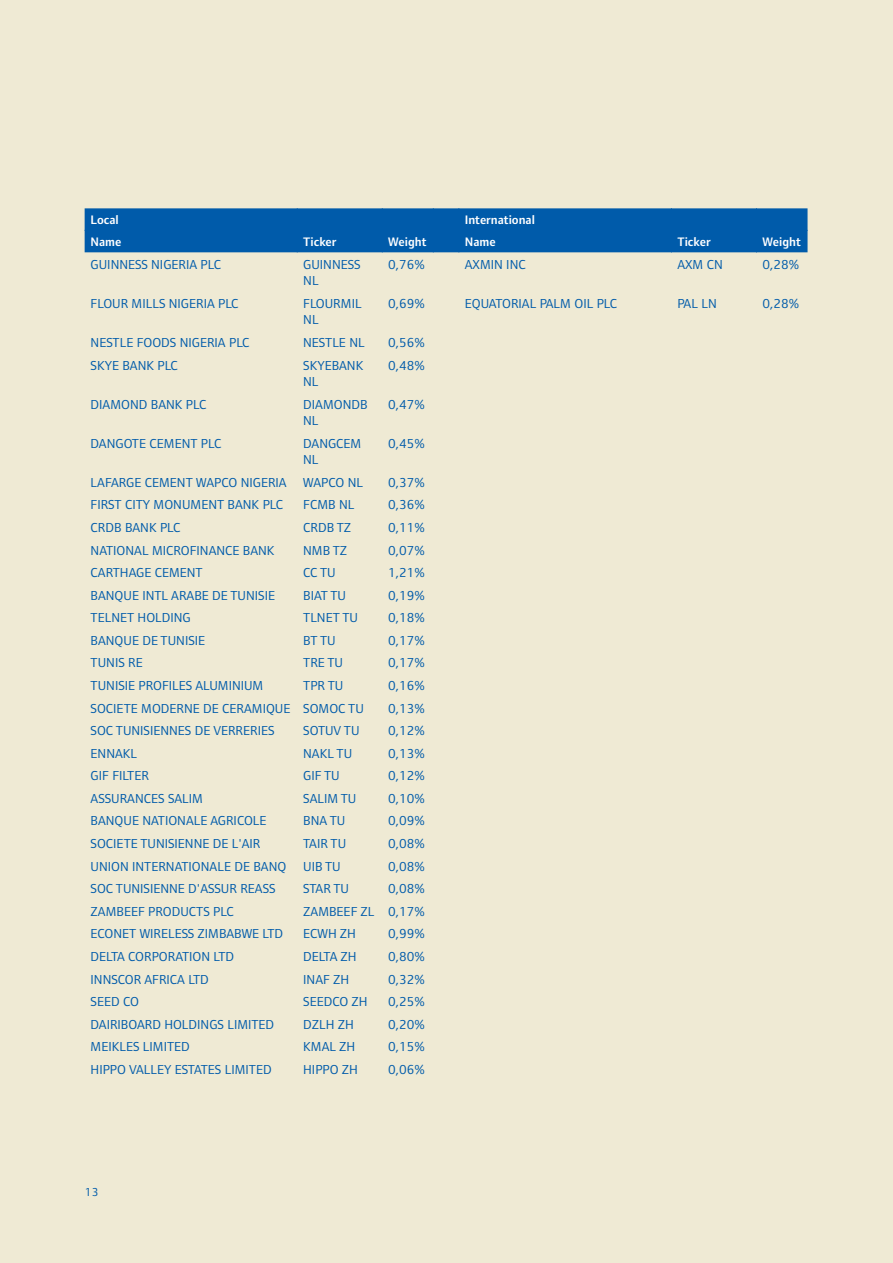
<style>
.page{position:relative;width:893px;height:1263px;background:#efead4}
.page>*{position:absolute;margin:0;border:0;box-sizing:border-box;transform-origin:0 0}
.t1{font:13.5px/16.5px "Standard Bank";color:#005baa}
.t2{font:600 12.75px "Standard Bank";color:#fff}
.t3{font:12px "Standard Bank";color:#005baa}
</style>
<div class="page">
<div style="left:85px;top:208px;width:722px;height:44px;background:#005baa"></div>
<hr style="left:756px;top:230px;width:51px;height:1px;background:#005baa">
<p class="t2" style="left:91px;top:214px;width:30px">Local</p>
<p class="t2" style="left:465px;top:214px;width:72px">International</p>
<p class="t2" style="left:91px;top:236px;width:32px">Name</p>
<p class="t2" style="left:303px;top:236px;width:35px">Ticker</p>
<p class="t2" style="left:388px;top:236px;width:40px">Weight</p>
<p class="t2" style="left:465px;top:236px;width:32px">Name</p>
<p class="t2" style="left:677px;top:236px;width:35px">Ticker</p>
<p class="t2" style="left:762px;top:236px;width:40px">Weight</p>
<p class="t1" style="left:91px;top:256px;width:132px">GUINNESS NIGERIA PLC</p>
<p class="t1" style="left:303px;top:256px;width:59px">GUINNESS<br>NL</p>
<p class="t1" style="left:388px;top:256px;width:38px">0,76%</p>
<p class="t1" style="left:465px;top:256px;width:62px">AXMIN INC</p>
<p class="t1" style="left:677px;top:256px;width:47px">AXM CN</p>
<p class="t1" style="left:762px;top:256px;width:38px">0,28%</p>
<p class="t1" style="left:91px;top:296px;width:150px">FLOUR MILLS NIGERIA PLC</p>
<p class="t1" style="left:303px;top:296px;width:60px">FLOURMIL<br>NL</p>
<p class="t1" style="left:388px;top:296px;width:38px">0,69%</p>
<p class="t1" style="left:465px;top:296px;width:154px">EQUATORIAL PALM OIL PLC</p>
<p class="t1" style="left:677px;top:296px;width:41px">PAL LN</p>
<p class="t1" style="left:762px;top:296px;width:38px">0,28%</p>
<p class="t1" style="left:91px;top:335px;width:161px">NESTLE FOODS NIGERIA PLC</p>
<p class="t1" style="left:303px;top:335px;width:63px">NESTLE NL</p>
<p class="t1" style="left:388px;top:335px;width:38px">0,56%</p>
<p class="t1" style="left:91px;top:357px;width:89px">SKYE BANK PLC</p>
<p class="t1" style="left:303px;top:357px;width:62px">SKYEBANK<br>NL</p>
<p class="t1" style="left:388px;top:357px;width:38px">0,48%</p>
<p class="t1" style="left:91px;top:396px;width:117px">DIAMOND BANK PLC</p>
<p class="t1" style="left:303px;top:396px;width:66px">DIAMONDB<br>NL</p>
<p class="t1" style="left:388px;top:396px;width:38px">0,47%</p>
<p class="t1" style="left:91px;top:435px;width:132px">DANGOTE CEMENT PLC</p>
<p class="t1" style="left:303px;top:435px;width:60px">DANGCEM<br>NL</p>
<p class="t1" style="left:388px;top:435px;width:38px">0,45%</p>
<p class="t1" style="left:91px;top:474px;width:274px">LAFARGE CEMENT WAPCO NIGERIA WAPCO NL</p>
<p class="t1" style="left:388px;top:474px;width:38px">0,37%</p>
<p class="t1" style="left:91px;top:497px;width:194px">FIRST CITY MONUMENT BANK PLC</p>
<p class="t1" style="left:303px;top:497px;width:53px">FCMB NL</p>
<p class="t1" style="left:388px;top:497px;width:38px">0,36%</p>
<p class="t1" style="left:91px;top:520px;width:91px">CRDB BANK PLC</p>
<p class="t1" style="left:303px;top:520px;width:50px">CRDB TZ</p>
<p class="t1" style="left:388px;top:520px;width:38px">0,11%</p>
<p class="t1" style="left:91px;top:542px;width:185px">NATIONAL MICROFINANCE BANK</p>
<p class="t1" style="left:303px;top:542px;width:46px">NMB TZ</p>
<p class="t1" style="left:388px;top:542px;width:38px">0,07%</p>
<p class="t1" style="left:91px;top:565px;width:114px">CARTHAGE CEMENT</p>
<p class="t1" style="left:303px;top:565px;width:34px">CC TU</p>
<p class="t1" style="left:388px;top:565px;width:38px">1,21%</p>
<p class="t1" style="left:91px;top:587px;width:186px">BANQUE INTL ARABE DE TUNISIE</p>
<p class="t1" style="left:303px;top:587px;width:44px">BIAT TU</p>
<p class="t1" style="left:388px;top:587px;width:38px">0,19%</p>
<p class="t1" style="left:91px;top:610px;width:102px">TELNET HOLDING</p>
<p class="t1" style="left:303px;top:610px;width:56px">TLNET TU</p>
<p class="t1" style="left:388px;top:610px;width:38px">0,18%</p>
<p class="t1" style="left:91px;top:632px;width:116px">BANQUE DE TUNISIE</p>
<p class="t1" style="left:303px;top:632px;width:34px">BT TU</p>
<p class="t1" style="left:388px;top:632px;width:38px">0,17%</p>
<p class="t1" style="left:91px;top:655px;width:54px">TUNIS RE</p>
<p class="t1" style="left:303px;top:655px;width:41px">TRE TU</p>
<p class="t1" style="left:388px;top:655px;width:38px">0,17%</p>
<p class="t1" style="left:91px;top:678px;width:174px">TUNISIE PROFILES ALUMINIUM</p>
<p class="t1" style="left:303px;top:678px;width:42px">TPR TU</p>
<p class="t1" style="left:388px;top:678px;width:38px">0,16%</p>
<p class="t1" style="left:91px;top:700px;width:275px">SOCIETE MODERNE DE CERAMIQUE SOMOC TU</p>
<p class="t1" style="left:388px;top:700px;width:38px">0,13%</p>
<p class="t1" style="left:91px;top:723px;width:185px">SOC TUNISIENNES DE VERRERIES</p>
<p class="t1" style="left:303px;top:723px;width:58px">SOTUV TU</p>
<p class="t1" style="left:388px;top:723px;width:38px">0,12%</p>
<p class="t1" style="left:91px;top:745px;width:48px">ENNAKL</p>
<p class="t1" style="left:303px;top:745px;width:50px">NAKL TU</p>
<p class="t1" style="left:388px;top:745px;width:38px">0,13%</p>
<p class="t1" style="left:91px;top:768px;width:60px">GIF FILTER</p>
<p class="t1" style="left:303px;top:768px;width:38px">GIF TU</p>
<p class="t1" style="left:388px;top:768px;width:38px">0,12%</p>
<p class="t1" style="left:91px;top:790px;width:114px">ASSURANCES SALIM</p>
<p class="t1" style="left:303px;top:790px;width:55px">SALIM TU</p>
<p class="t1" style="left:388px;top:790px;width:38px">0,10%</p>
<p class="t1" style="left:91px;top:813px;width:177px">BANQUE NATIONALE AGRICOLE</p>
<p class="t1" style="left:303px;top:813px;width:44px">BNA TU</p>
<p class="t1" style="left:388px;top:813px;width:38px">0,09%</p>
<p class="t1" style="left:91px;top:836px;width:171px">SOCIETE TUNISIENNE DE L'AIR</p>
<p class="t1" style="left:303px;top:836px;width:44px">TAIR TU</p>
<p class="t1" style="left:388px;top:836px;width:38px">0,08%</p>
<p class="t1" style="left:91px;top:858px;width:197px">UNION INTERNATIONALE DE BANQ</p>
<p class="t1" style="left:303px;top:858px;width:39px">UIB TU</p>
<p class="t1" style="left:388px;top:858px;width:38px">0,08%</p>
<p class="t1" style="left:91px;top:881px;width:186px">SOC TUNISIENNE D'ASSUR REASS</p>
<p class="t1" style="left:303px;top:881px;width:47px">STAR TU</p>
<p class="t1" style="left:388px;top:881px;width:38px">0,08%</p>
<p class="t1" style="left:91px;top:903px;width:145px">ZAMBEEF PRODUCTS PLC</p>
<p class="t1" style="left:303px;top:903px;width:123px">ZAMBEEF ZL 0,17%</p>
<p class="t1" style="left:91px;top:926px;width:194px">ECONET WIRELESS ZIMBABWE LTD</p>
<p class="t1" style="left:303px;top:926px;width:54px">ECWH ZH</p>
<p class="t1" style="left:388px;top:926px;width:38px">0,99%</p>
<p class="t1" style="left:91px;top:948px;width:145px">DELTA CORPORATION LTD</p>
<p class="t1" style="left:303px;top:948px;width:55px">DELTA ZH</p>
<p class="t1" style="left:388px;top:948px;width:38px">0,80%</p>
<p class="t1" style="left:91px;top:971px;width:120px">INNSCOR AFRICA LTD</p>
<p class="t1" style="left:303px;top:971px;width:47px">INAF ZH</p>
<p class="t1" style="left:388px;top:971px;width:38px">0,32%</p>
<p class="t1" style="left:91px;top:994px;width:50px">SEED CO</p>
<p class="t1" style="left:303px;top:994px;width:66px">SEEDCO ZH</p>
<p class="t1" style="left:388px;top:994px;width:38px">0,25%</p>
<p class="t1" style="left:91px;top:1016px;width:185px">DAIRIBOARD HOLDINGS LIMITED</p>
<p class="t1" style="left:303px;top:1016px;width:52px">DZLH ZH</p>
<p class="t1" style="left:388px;top:1016px;width:38px">0,20%</p>
<p class="t1" style="left:91px;top:1039px;width:101px">MEIKLES LIMITED</p>
<p class="t1" style="left:303px;top:1039px;width:54px">KMAL ZH</p>
<p class="t1" style="left:388px;top:1039px;width:38px">0,15%</p>
<p class="t1" style="left:91px;top:1061px;width:183px">HIPPO VALLEY ESTATES LIMITED</p>
<p class="t1" style="left:303px;top:1061px;width:56px">HIPPO ZH</p>
<p class="t1" style="left:388px;top:1061px;width:38px">0,06%</p>
<p class="t3" style="left:85px;top:1186px;width:15px">13</p>
</div>
